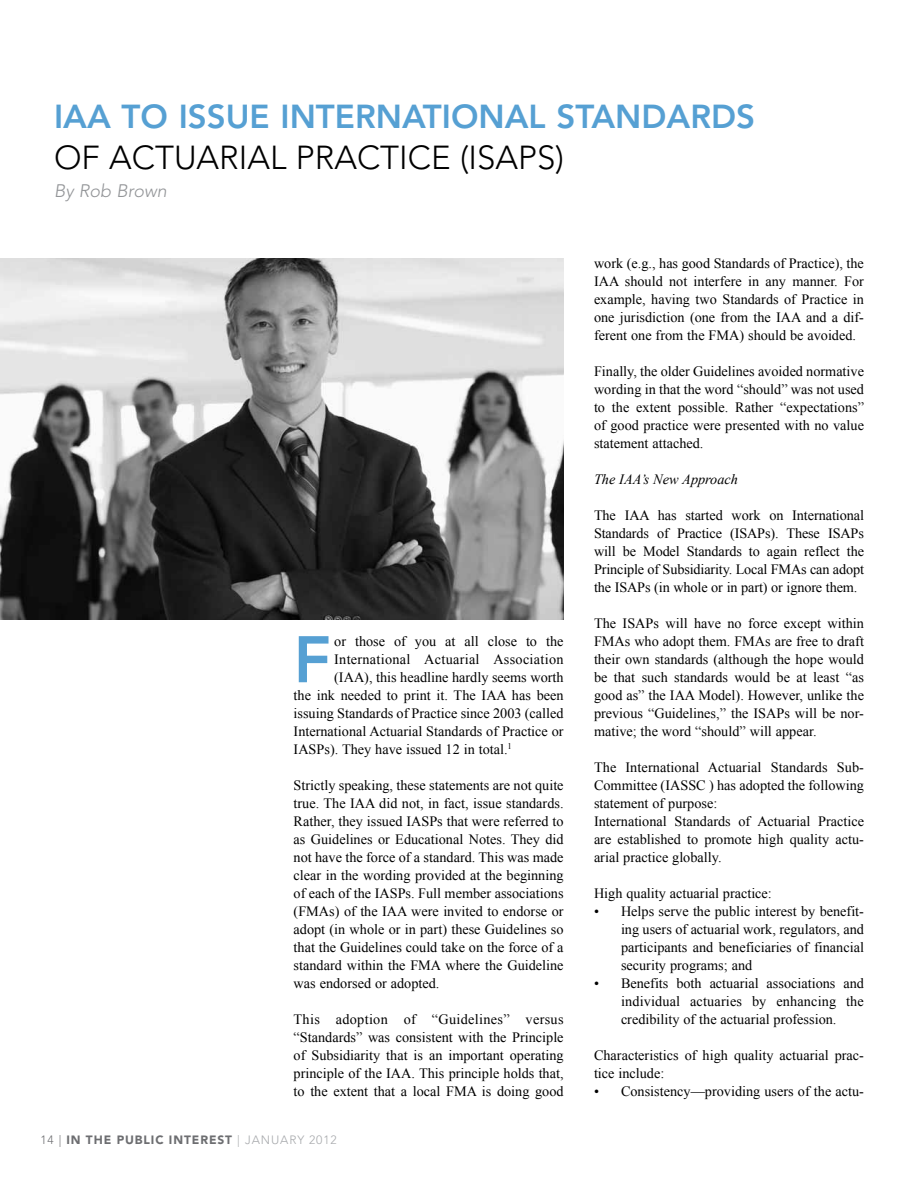
<style>
.page{position:relative;width:918px;height:1188px;background:#fff}
.page>*{position:absolute;margin:0;border:0;box-sizing:border-box;transform-origin:0 0}
.t1{font:800 65.1px "Avenir";color:#56a0d3}
.t2{font:800 33px "Avenir";color:#56a0d3}
.t3{font:300 33px "Avenir";color:#000}
.t4{font:italic 300 18px "Avenir";color:#939598}
.t5{font:14.25px/18px "Times New Roman";color:#000;text-align:justify}
.t6{font:14.25px "Times New Roman";letter-spacing:.02em;color:#000}
.t7{font:italic 14.25px "Times New Roman";color:#000}
.t8{font:900 12px "Avenir";letter-spacing:.075em;color:#6d6e71}
.s1{font-weight:300}
.s2{font-weight:300;color:#a7a9ac}
</style>
<div class="page">
<img style="left:0;top:258px;width:564px;height:362px">
<h2 class="t2" style="left:54px;top:97px;width:703px">IAA TO ISSUE INTERNATIONAL STAN DARDS</h2>
<h2 class="t3" style="left:54px;top:138px;width:78px">OF ACTU</h2>
<h2 class="t3" style="left:197px;top:138px;width:180px">ARIAL PRACTICE</h2>
<h2 class="t3" style="left:460px;top:138px;width:105px">(ISAPS)</h2>
<p class="t4" style="left:54px;top:180px;width:114px">By Rob Brown</p>
<h1 class="t1" style="left:294px;top:621px;width:31px">F</h1>
<p class="t5" style="left:334px;top:632px;width:231px">or those of you at all close to the</p>
<p class="t6" style="left:334px;top:650px;width:231px">International Actuarial Association</p>
<p class="t5" style="left:334px;top:668px;width:231px">(IAA), this headline hardly seems worth</p>
<p class="t5" style="left:294px;top:686px;width:272px">the ink needed to print it. The IAA has been</p>
<p class="t5" style="left:294px;top:704px;width:272px">issuing Standards of Practice since 2003 (called</p>
<p class="t5" style="left:294px;top:722px;width:271px">International Actuarial Standards of Practice or</p>
<p class="t5" style="left:294px;top:740px;width:220px">IASPs). They have issued 12 in total.<sup>1</sup></p>
<p class="t5" style="left:294px;top:776px;width:272px">Strictly speaking, these statements are not quite true. The IAA did not, in fact, issue standards.<br>Rather, they issued IASPs that were referred to as Guidelines or Educational Notes. They did not have the force of a standard. This was made clear in the wording provided at the beginning of each of the IASPs. Full member associations (FMAs) of the IAA were invited to endorse or adopt (in whole or in part) these Guidelines so that the Guidelines could take on the force of a standard within the FMA where the Guideline was endorsed or adopted.</p>
<p class="t5" style="left:294px;top:1010px;width:272px">This adoption of “Guidelines” versus “Standards” was consistent with the Principle of Subsidiarity that is an important operating principle of the IAA. This principle holds that, to the extent that a local FMA is doing good</p>
<p class="t8" style="left:40px;top:1132px;width:298px"><span class="s1">14 |</span> IN THE PUBLIC INTEREST <span class="s2">| JANUARY 2012</span></p>
<p class="t5" style="left:594px;top:254px;width:272px">work (e.g., has good Standards of Practice), the IAA should not interfere in any manner. For example, having two Standards of Practice in one jurisdiction (one from the IAA and a dif&shy;ferent one from the FMA) should be avoided.</p>
<p class="t5" style="left:594px;top:362px;width:272px">Finally, the older Guidelines avoided normative wording in that the word “should” was not used to the extent possible. Rather “expectations” of good practice were presented with no value statement attached.</p>
<p class="t7" style="left:594px;top:470px;width:145px">The IAA’s New Approach</p>
<p class="t5" style="left:594px;top:506px;width:272px">The IAA has started work on International Standards of Practice (ISAPs). These ISAPs will be Model Standards to again reflect the Principle of Subsidiarity. Local FMAs can adopt the ISAPs (in whole or in part) or ignore them.</p>
<p class="t5" style="left:594px;top:614px;width:272px">The ISAPs will have no force except within FMAs who adopt them. FMAs are free to draft their own standards (although the hope would be that such standards would be at least “as good as” the IAA Model). However, unlike the previous “Guidelines,” the ISAPs will be nor&shy;mative; the word “should” will appear.</p>
<p class="t5" style="left:594px;top:758px;width:272px;text-align:left">The International Actuarial Standards Sub-Committee (IASSC ) has adopted the following statement of purpose:<br>International Standards of Actuarial Practice are established to promote high quality actu&shy;arial practice globally.</p>
<p class="t5" style="left:594px;top:884px;width:179px">High quality actuarial practice:</p>
<p class="t5" style="left:621px;top:902px;width:245px;text-indent:-27px">• Helps serve the public interest by benefit&shy;ing users of actuarial work, regulators, and participants and beneficiaries of financial security programs; and</p>
<p class="t5" style="left:621px;top:974px;width:244px;text-indent:-27px">• Benefits both actuarial associations and individual actuaries by enhancing the credibility of the actuarial profession.</p>
<p class="t5" style="left:594px;top:1046px;width:271px">Characteristics of high quality actuarial prac&shy;tice include:</p>
<p class="t5" style="left:594px;top:1082px;width:272px">• Consistency—providing users of the actu-</p>
</div>
